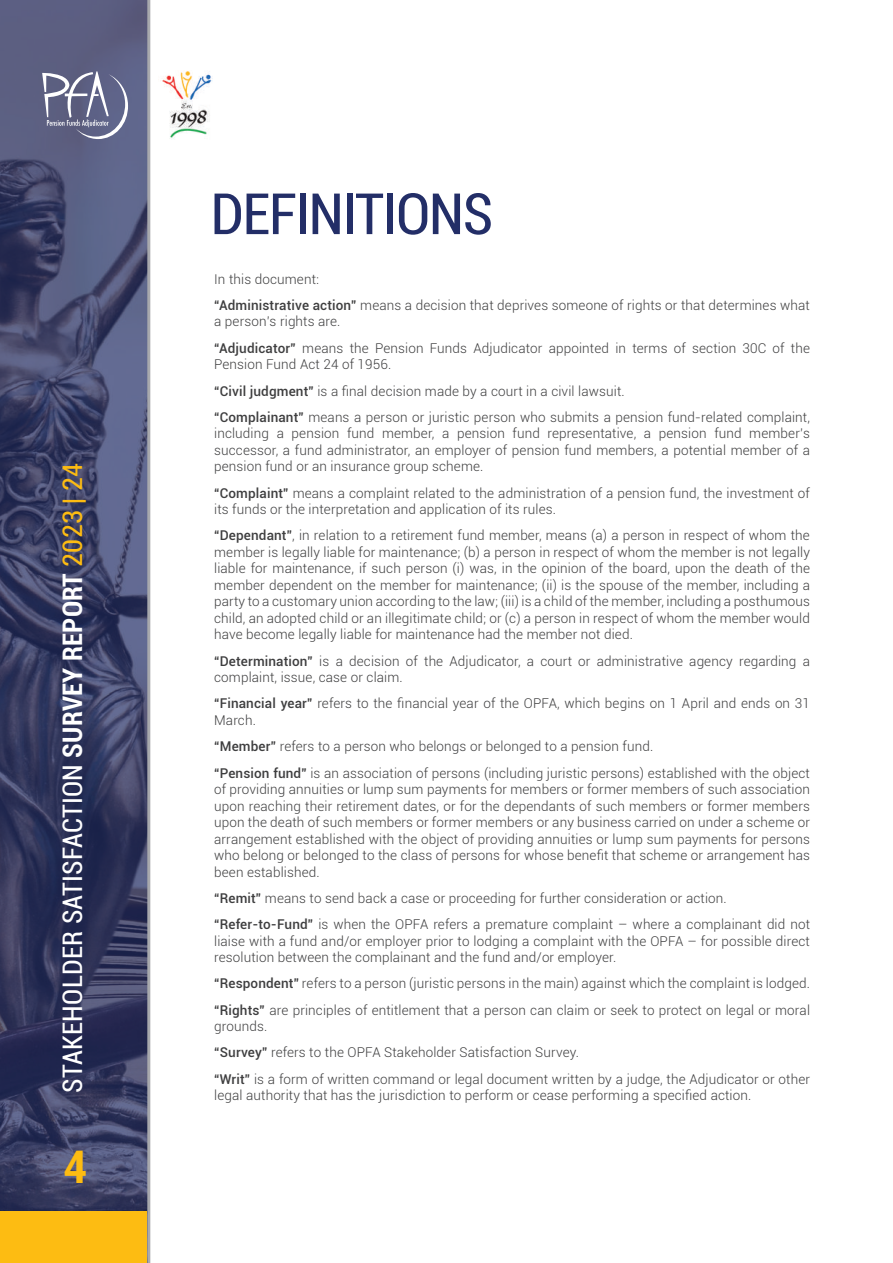
<style>
.page{position:relative;width:893px;height:1263px;background:#fff}
.page>*{position:absolute;margin:0;border:0;box-sizing:border-box;transform-origin:0 0}
.t1{font:condensed 57px "Roboto";letter-spacing:-.02em;color:#232e67}
.t2{font:700 condensed 45px "Roboto";color:#fdbc12}
.t3{font:condensed 27px "Roboto";letter-spacing:.01em;color:#fff}
.t4{font:300 13.5px/16.5px "Roboto";letter-spacing:.01em;color:#3e3e3f}
.s1{font-weight:700}
.s2{color:#fdbc12}
.s3{font-weight:500}
</style>
<div class="page">
<svg style="left:0;top:0;width:147px;height:1212px;background:#404469"></svg>
<img style="left:160px;top:70px;width:53px;height:69px">
<svg style="left:42px;top:71px;width:87px;height:68px;background:#7b7e9a"></svg>
<div style="left:0;top:1212px;width:147px;height:51px;background:#fdbc12"></div>
<hr style="left:147px;top:0;width:3px;height:1263px;background:#a8a9ad">
<h3 class="t3" style="left:54px;top:1093px;width:631px;rotate:-90deg">STAKEHOLDER SATISFACTION <span class="s1">SURVEY REPORT</span> <span class="s2">2023 | 24</span></h3>
<h2 class="t2" style="left:63px;top:1135px;width:25px">4</h2>
<h1 class="t1" style="left:211px;top:174px;width:284px">DEFINITIONS</h1>
<p class="t4" style="left:214px;top:265px;width:597px;line-height:26.2px">In this document:<br><span class="s3">“Administrative action”</span> means a decision that deprives someone of rights or that determines what</p>
<p class="t4" style="left:214px;top:308px;width:597px;line-height:26.2px">a person’s rights are.<br><span class="s3">“Adjudicator”</span> means the Pension Funds Adjudicator appointed in terms of section 30C of the</p>
<p class="t4" style="left:214px;top:351px;width:597px;line-height:26.2px">Pension Fund Act 24 of 1956.<br><span class="s3">“Civil judgment”</span> is a final decision made by a court in a civil lawsuit.<br><span class="s3">“Complainant”</span> means a person or juristic person who submits a pension fund-related complaint,</p>
<p class="t4" style="left:214px;top:425px;width:597px;text-align:justify">including a pension fund member, a pension fund representative, a pension fund member’s successor, a fund administrator, an employer of pension fund members, a potential member of a pension fund or an insurance group scheme.</p>
<p class="t4" style="left:214px;top:484px;width:597px"><span class="s3">“Complaint”</span> means a complaint related to the administration of a pension fund, the investment of its funds or the interpretation and application of its rules.</p>
<p class="t4" style="left:214px;top:527px;width:597px;text-align:justify"><span class="s3">“Dependant”</span>, in relation to a retirement fund member, means (a) a person in respect of whom the member is legally liable for maintenance; (b) a person in respect of whom the member is not legally liable for maintenance, if such person (i) was, in the opinion of the board, upon the death of the member dependent on the member for maintenance; (ii) is the spouse of the member, including a party to a customary union according to the law; (iii) is a child of the member, including a posthumous child, an adopted child or an illegitimate child; or (c) a person in respect of whom the member would have become legally liable for maintenance had the member not died.</p>
<p class="t4" style="left:214px;top:652px;width:597px"><span class="s3">“Determination”</span> is a decision of the Adjudicator, a court or administrative agency regarding a complaint, issue, case or claim.</p>
<p class="t4" style="left:214px;top:695px;width:597px"><span class="s3">“Financial year”</span> refers to the financial year of the OPFA, which begins on 1 April and ends on 31<br>March.</p>
<p class="t4" style="left:214px;top:733px;width:597px;line-height:26.2px"><span class="s3">“Member”</span> refers to a person who belongs or belonged to a pension fund.<br><span class="s3">“Pension fund”</span> is an association of persons (including juristic persons) established with the object</p>
<p class="t4" style="left:214px;top:780px;width:597px;text-align:justify">of providing annuities or lump sum payments for members or former members of such association upon reaching their retirement dates, or for the dependants of such members or former members upon the death of such members or former members or any business carried on under a scheme or arrangement established with the object of providing annuities or lump sum payments for persons who belong or belonged to the class of persons for whose benefit that scheme or arrangement has been established.</p>
<p class="t4" style="left:214px;top:884px;width:597px;line-height:26.2px"><span class="s3">“Remit”</span> means to send back a case or proceeding for further consideration or action. <span class="s3">“Refer-to-Fund”</span> is when the OPFA refers a premature complaint – where a complainant did not</p>
<p class="t4" style="left:214px;top:932px;width:597px">liaise with a fund and/or employer prior to lodging a complaint with the OPFA – for possible direct resolution between the complainant and the fund and/or employer.</p>
<p class="t4" style="left:214px;top:970px;width:597px;line-height:26.2px"><span class="s3">“Respondent”</span> refers to a person (juristic persons in the main) against which the complaint is lodged. <span class="s3">“Rights”</span> are principles of entitlement that a person can claim or seek to protect on legal or moral</p>
<p class="t4" style="left:214px;top:1013px;width:597px;line-height:26.2px">grounds.<br><span class="s3">“Survey”</span> refers to the OPFA Stakeholder Satisfaction Survey.<br><span class="s3">“Writ”</span> is a form of written command or legal document written by a judge, the Adjudicator or other</p>
<p class="t4" style="left:214px;top:1087px;width:539px">legal authority that has the jurisdiction to perform or cease performing a specified action.</p>
</div>
